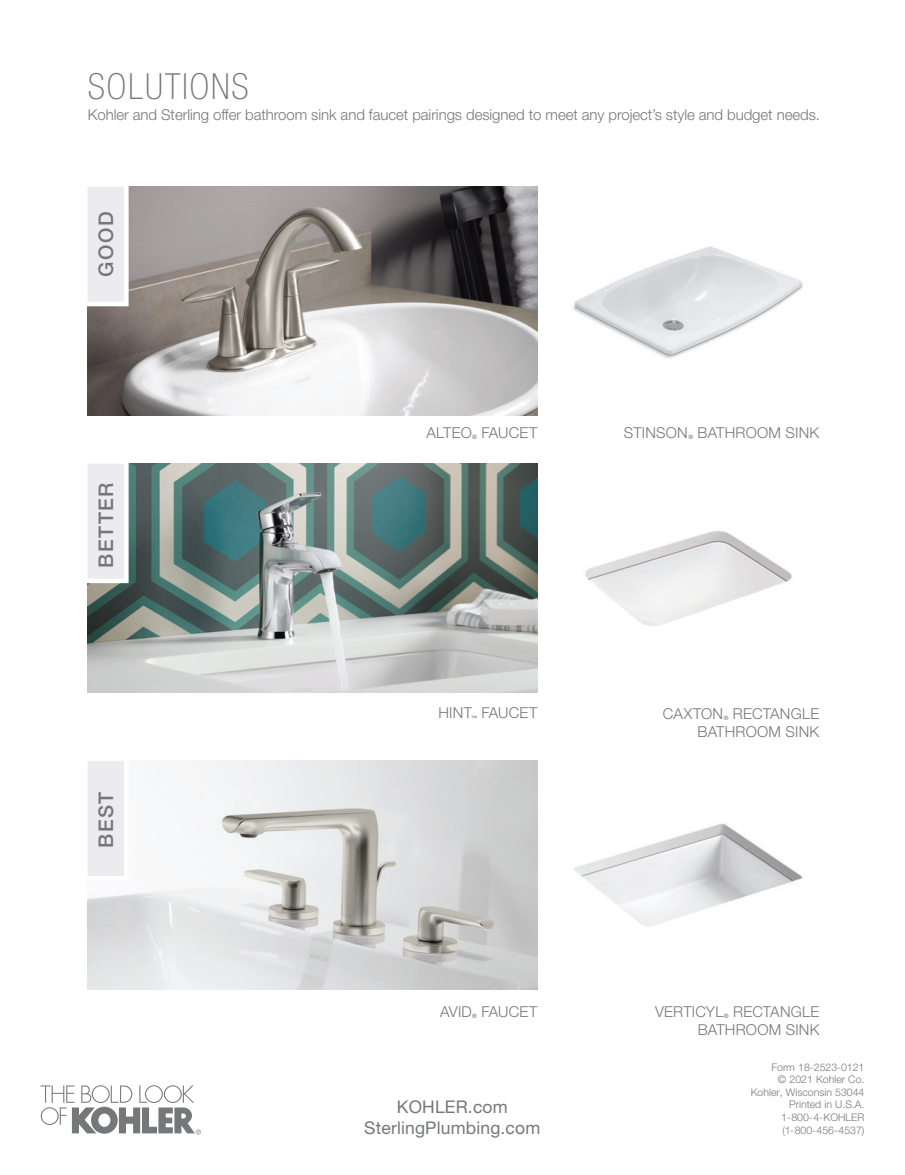
<style>
.page{position:relative;width:905px;height:1175px;background:#fff}
.page>*{position:absolute;margin:0;border:0;box-sizing:border-box;transform-origin:0 0}
.t1{font:100 condensed 36px "Helvetica Neue LT Pro";letter-spacing:.05em;color:#767779}
.t2{font:500 20.25px "Helvetica Neue LT Pro";letter-spacing:.07em;color:#767779}
.t3{font:17.55px/21px "Helvetica Neue LT Pro";letter-spacing:.01em;color:#767779;text-align:center}
.t4{font:300 15px "Helvetica Neue LT Pro";letter-spacing:-.005em;color:#767779}
.t5{font:300 15px/18px "Helvetica Neue LT Pro";letter-spacing:.015em;color:#767779;text-align:right}
.t6{font:300 10.5px/12.6px "Helvetica Neue LT Pro";color:#767779;text-align:right}
.t7{font:500 6px "Helvetica Neue LT Pro";color:#767779}
</style>
<div class="page">
<svg style="left:40px;top:1085px;width:161px;height:49px"></svg>
<img style="left:88px;top:760px;width:449px;height:229px">
<img style="left:88px;top:463px;width:449px;height:229px">
<div style="left:85px;top:461px;width:41px;height:120px;background:#ececee"></div>
<div style="left:83px;top:459px;width:46px;height:124px;border:4px solid #fff"></div>
<div style="left:85px;top:758px;width:41px;height:120px;background:#ececee"></div>
<div style="left:83px;top:756px;width:46px;height:124px;border:4px solid #fff"></div>
<img style="left:88px;top:187px;width:449px;height:228px">
<div style="left:85px;top:184px;width:41px;height:120px;background:#ececee"></div>
<div style="left:83px;top:182px;width:46px;height:124px;border:4px solid #fff"></div>
<img style="left:573px;top:246px;width:230px;height:113px">
<img style="left:585px;top:531px;width:207px;height:95px">
<img style="left:574px;top:823px;width:229px;height:104px">
<h1 class="t1" style="left:88px;top:66px;width:162px">SOLUTIONS</h1>
<p class="t4" style="left:88px;top:106px;width:733px">Kohler and Sterling offer bathroom sink and faucet pairings designed to meet any project’s style and budget needs.</p>
<h2 class="t2" style="left:94px;top:277px;width:66px;rotate:-90deg">GOOD</h2>
<h2 class="t2" style="left:94px;top:567px;width:86px;rotate:-90deg">BETTER</h2>
<h2 class="t2" style="left:94px;top:848px;width:58px;rotate:-90deg">BEST</h2>
<p class="t4" style="left:426px;top:423px;width:47px">ALTEO</p>
<p class="t7" style="left:472px;top:433px;width:6px">®</p>
<p class="t4" style="left:481px;top:423px;width:57px">FAUCET</p>
<p class="t5" style="left:624px;top:423px;width:65px">STINSON</p>
<p class="t7" style="left:688px;top:433px;width:6px">®</p>
<p class="t5" style="left:697px;top:423px;width:123px">BATHROOM SINK</p>
<p class="t4" style="left:438px;top:704px;width:35px">HINT</p>
<p class="t7" style="left:471px;top:714px;width:7px">™</p>
<p class="t4" style="left:481px;top:704px;width:57px">FAUCET</p>
<p class="t4" style="left:663px;top:704px;width:62px">CAXTON</p>
<p class="t7" style="left:723px;top:714px;width:6px">®</p>
<p class="t5" style="left:697px;top:704px;width:123px">RECTANGLE<br>BATHROOM SINK</p>
<p class="t4" style="left:440px;top:1002px;width:33px">AVID</p>
<p class="t7" style="left:472px;top:1012px;width:6px">®</p>
<p class="t4" style="left:481px;top:1002px;width:57px">FAUCET</p>
<p class="t4" style="left:655px;top:1002px;width:70px">VERTICYL</p>
<p class="t7" style="left:724px;top:1012px;width:6px">®</p>
<p class="t5" style="left:697px;top:1002px;width:123px">RECTANGLE<br>BATHROOM SINK</p>
<p class="t3" style="left:364px;top:1096px;width:177px">KOHLER.com<br>SterlingPlumbing.com</p>
<p class="t6" style="left:750px;top:1060px;width:115px">Form 18-2523-0121<br>© 2021 Kohler Co.<br>Kohler, Wisconsin 53044<br>Printed in U.S.A.<br>1-800-4-KOHLER (1-800-456-4537)</p>
</div>
